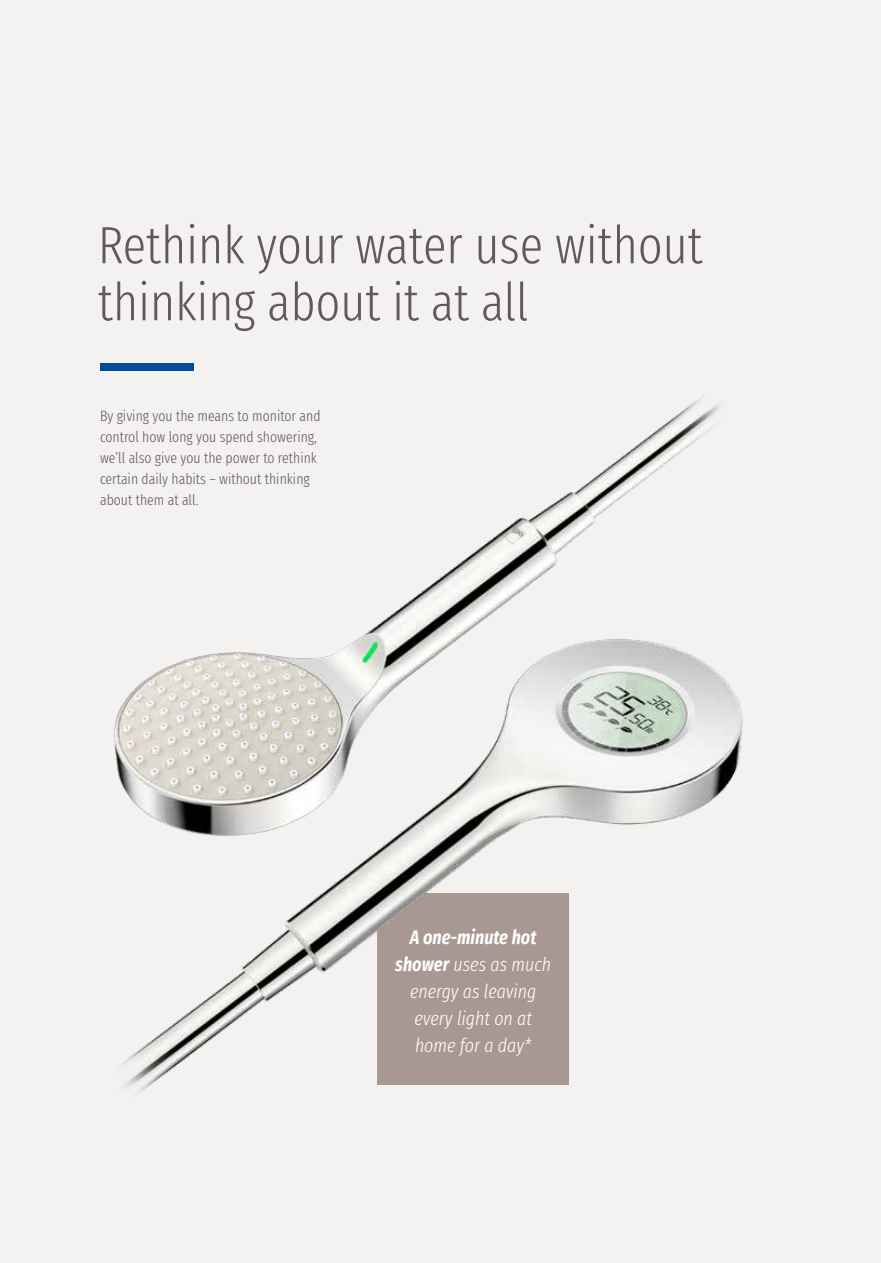
<style>
.page{position:relative;width:881px;height:1263px;background:#fff}
.page>*{position:absolute;margin:0;border:0;box-sizing:border-box;transform-origin:0 0}
.t1{font:300 extra-condensed 52.5px/57px "Fira Sans";color:#62595d}
.t2{font:italic 300 extra-condensed 19.5px/27px "Fira Sans";color:#fff;text-align:center}
.t3{font:300 extra-condensed 15px/21px "Fira Sans";color:#62595d}
.s1{font-weight:600}
</style>
<div class="page">
<div style="left:0;top:0;width:880px;height:1263px;background:#f4f1f1"></div>
<img style="left:114px;top:363px;width:629px;height:730px">
<div style="left:100px;top:363px;width:93px;height:8px;background:#004b9c"></div>
<h1 class="t1" style="left:98px;top:216px;width:606px">Rethink your water use without thinking about it at all</h1>
<p class="t3" style="left:100px;top:406px;width:222px">By giving you the means to monitor and control how long you spend showering, we’ll also give you the power to rethink certain daily habits – without thinking about them at all.</p>
<h2 class="t2" style="left:395px;top:923px;width:157px"><span class="s1">A one-minute hot shower</span> uses as much energy as leaving every light on at home for a day*</h2>
</div>
